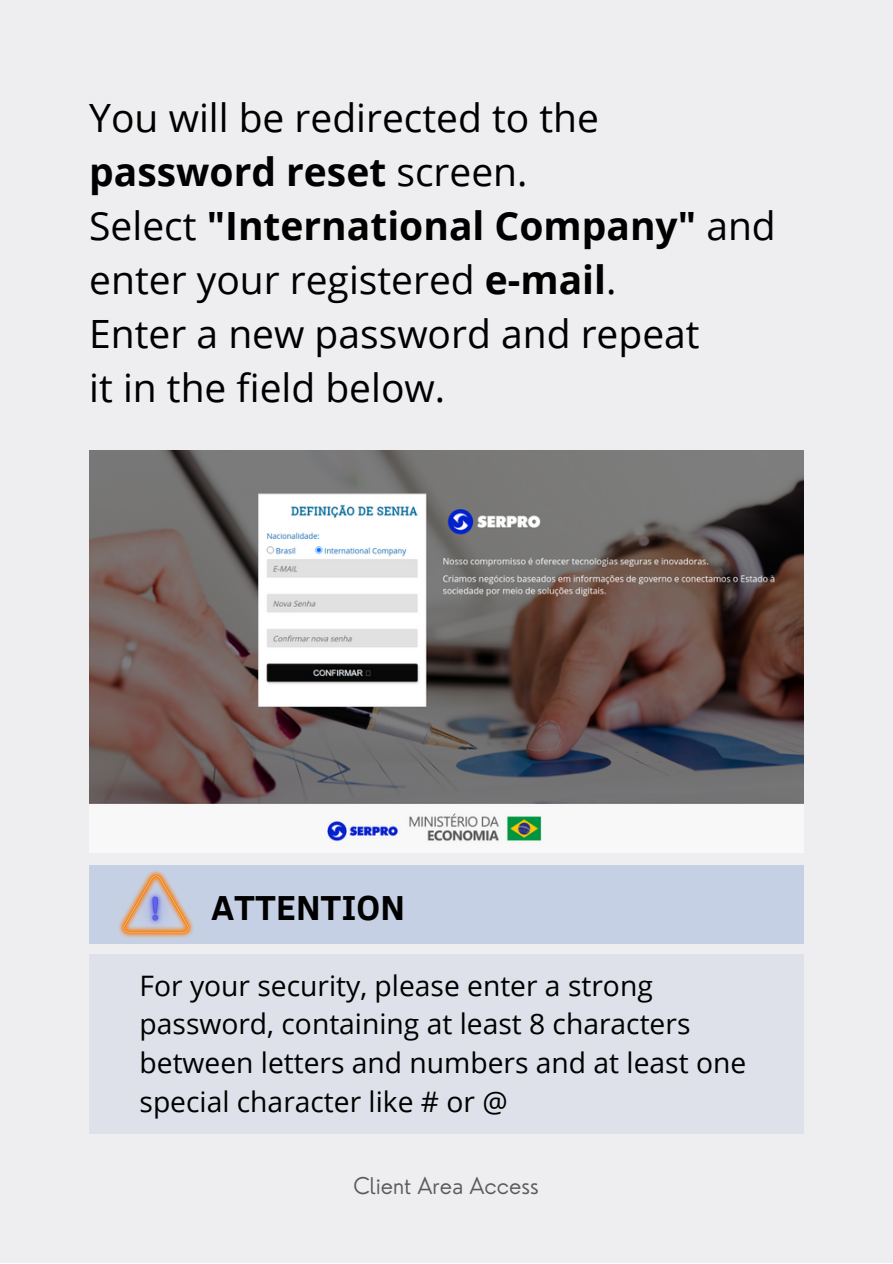
<style>
.page{position:relative;width:893px;height:1264px;background:#fff}
.page>*{position:absolute;margin:0;border:0;box-sizing:border-box;transform-origin:0 0}
.t1{font:39px/54px "Open Sans";color:#000}
.t2{font:700 35.55px "Clear Sans";color:#000}
.t3{font:28.2px/38.8px "Open Sans";color:#000}
.t4{font:300 22.5px "Nourd";color:#5b5b5b}
.s1{font-weight:700}
</style>
<div class="page">
<div style="left:0;top:0;width:892px;height:1262px;background:#eeedef"></div>
<img style="left:89px;top:451px;width:714px;height:401px">
<div style="left:89px;top:865px;width:714px;height:78px;background:#c6d0e4"></div>
<img style="left:117px;top:870px;width:81px;height:74px">
<div style="left:89px;top:953px;width:714px;height:180px;background:#dee1ea"></div>
<p class="t1" style="left:89px;top:90px;width:688px">You will be redirected to the <span class="s1">password reset</span> screen.<br>Select <span class="s1">"International Company"</span> and enter your registered <span class="s1">e-mail</span>.<br>Enter a new password and repeat<br>it in the field below.</p>
<p class="t2" style="left:211px;top:881px;width:195px">ATTENTION</p>
<p class="t3" style="left:139px;top:965px;width:608px">For your security, please enter a strong password, containing at least 8 characters between letters and numbers and at least one special character like # or @</p>
<p class="t4" style="left:353px;top:1171px;width:187px">Client Area Access</p>
</div>
